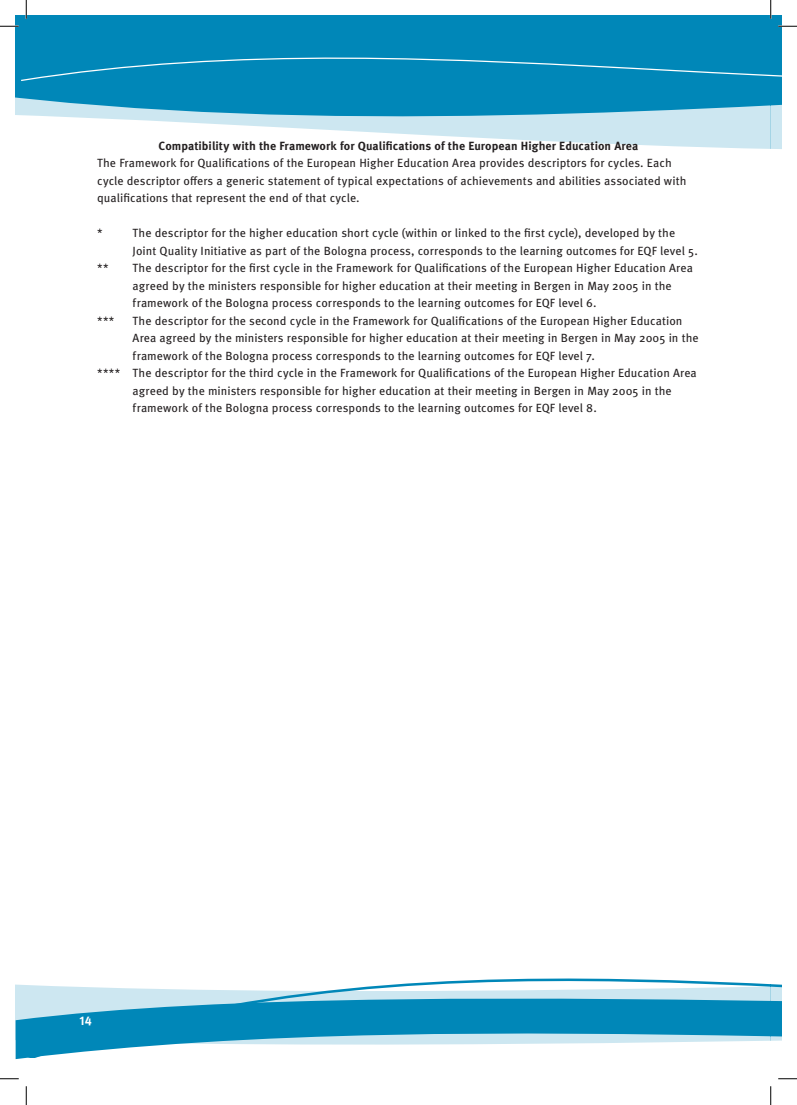
<style>
.page{position:relative;width:797px;height:1105px;background:#fff}
.page>*{position:absolute;margin:0;border:0;box-sizing:border-box;transform-origin:0 0}
.t1{font:700 12.5px "Meta Pro";color:#fff}
.t2{font:11.88px/17.5px "Meta Pro";letter-spacing:.005em;color:#231f20}
.t3{font:700 11.88px "Meta Pro";letter-spacing:.005em;color:#231f20}
</style>
<div class="page">
<svg style="left:48px;top:116px;width:722px;height:33px;fill:#cde7f1"></svg>
<svg style="left:16px;top:16px;width:754px;height:100px;background:#1b94bf"></svg>
<div style="left:21px;top:16px;width:749px;height:66px;background:#0087b8"></div>
<svg style="left:19px;top:978px;width:751px;height:79px"></svg>
<svg style="left:770px;top:984px;width:11px;height:57px"></svg>
<svg style="left:0;top:25px;width:19px;height:2px"></svg>
<svg style="left:0;top:1078px;width:19px;height:1px"></svg>
<svg style="left:778px;top:1078px;width:19px;height:1px"></svg>
<svg style="left:25px;top:0;width:2px;height:19px"></svg>
<svg style="left:25px;top:1086px;width:2px;height:19px"></svg>
<svg style="left:770px;top:0;width:27px;height:149px"></svg>
<svg style="left:770px;top:1086px;width:1px;height:19px"></svg>
<p class="t3" style="left:159px;top:138px;width:481px">Compatibility with the Framework for Qualifications of the European Higher Education Area</p>
<p class="t2" style="left:97px;top:155px;width:591px">The Framework for Qualifications of the European Higher Education Area provides descriptors for cycles. Each cycle descriptor offers a generic statement of typical expectations of achievements and abilities associated with qualifications that represent the end of that cycle.</p>
<p class="t2" style="left:97px;top:225px;width:7px">*</p>
<p class="t2" style="left:133px;top:225px;width:567px">The descriptor for the higher education short cycle (within or linked to the first cycle), developed by the<br>Joint Quality Initiative as part of the Bologna process, corresponds to the learning outcomes for EQF level 5.</p>
<p class="t2" style="left:97px;top:260px;width:13px">**</p>
<p class="t2" style="left:133px;top:260px;width:561px">The descriptor for the first cycle in the Framework for Qualifications of the European Higher Education Area agreed by the ministers responsible for higher education at their meeting in Bergen in May 2005 in the framework of the Bologna process corresponds to the learning outcomes for EQF level 6.</p>
<p class="t2" style="left:97px;top:312px;width:19px">***</p>
<p class="t2" style="left:133px;top:312px;width:551px">The descriptor for the second cycle in the Framework for Qualifications of the European Higher Education</p>
<p class="t2" style="left:133px;top:330px;width:567px">Area agreed by the ministers responsible for higher education at their meeting in Bergen in May 2005 in the</p>
<p class="t2" style="left:133px;top:347px;width:464px">framework of the Bologna process corresponds to the learning outcomes for EQF level 7.</p>
<p class="t2" style="left:97px;top:365px;width:601px">**** The descriptor for the third cycle in the Framework for Qualifications of the European Higher Education Area</p>
<p class="t2" style="left:133px;top:382px;width:540px">agreed by the ministers responsible for higher education at their meeting in Bergen in May 2005 in the</p>
<p class="t2" style="left:133px;top:400px;width:465px">framework of the Bologna process corresponds to the learning outcomes for EQF level 8.</p>
<p class="t1" style="left:79px;top:1013px;width:14px">14</p>
</div>
